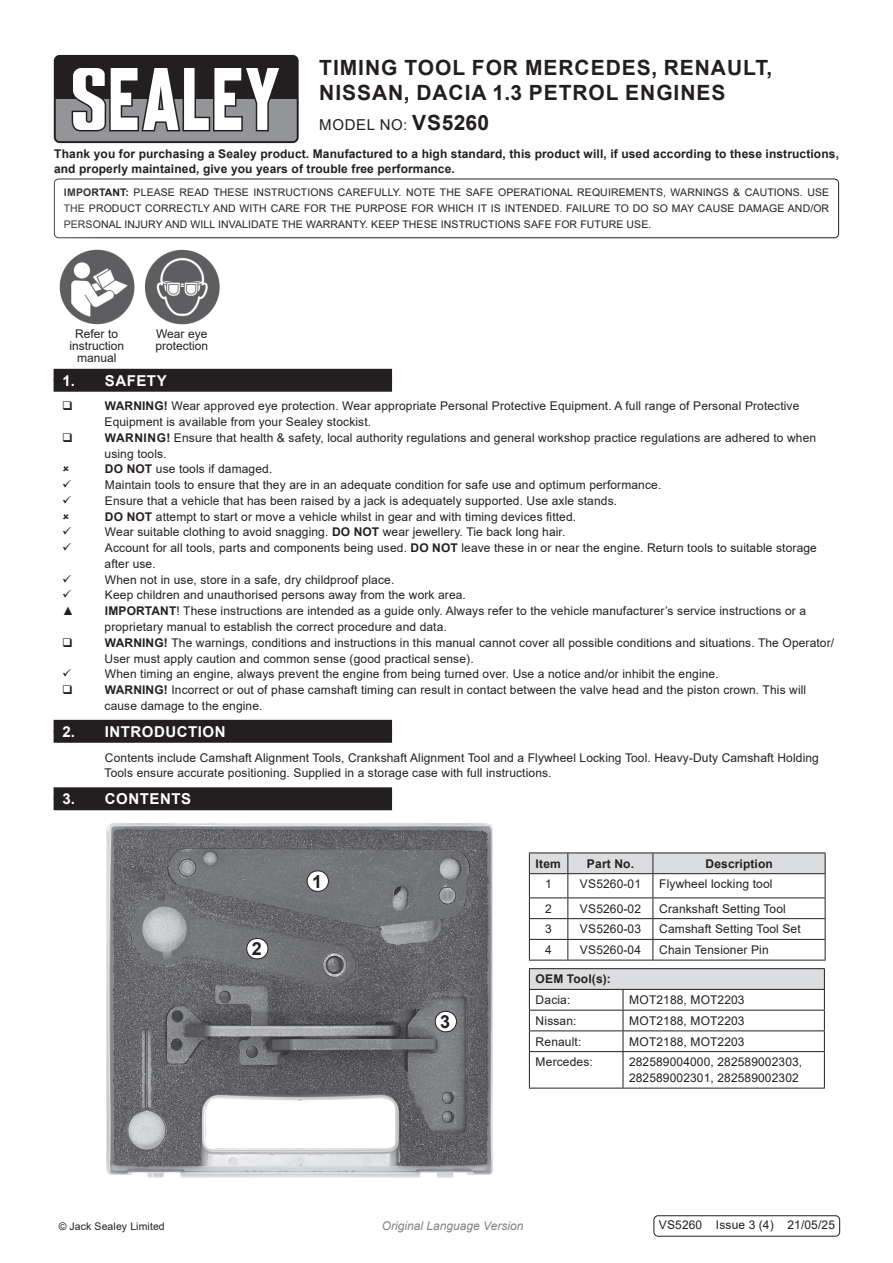
<style>
.page{position:relative;width:893px;height:1263px;background:#fff}
.page>*{position:absolute;margin:0;border:0;box-sizing:border-box;transform-origin:0 0}
.Product_Description{font:700 21px/25.2px "Arial";letter-spacing:.045em;color:#231f20}
.Body{font:700 18px "Arial";color:#231f20}
.t1{font:700 15px "Arial";letter-spacing:.035em;color:#fff}
.Product_Description-2{font:15px "Arial";letter-spacing:.045em;color:#231f20}
.Body__Tabbed{font:12px/15.8px "Arial";letter-spacing:.01em;color:#231f20}
.Body-2{font:12px/15.8px "Arial";letter-spacing:.01em;color:#231f20}
.Body-3{font:700 12px/15.8px "Arial";letter-spacing:.01em;color:#231f20}
.t2{font:italic 12px "Arial";color:#808285}
.Body__Footer{font:12px "Arial";letter-spacing:.01em;color:#231f20}
.Body__Justified__7pt{font:10.5px/15.8px "Arial";letter-spacing:.01em;color:#231f20;text-align:justify}
.s1{font-weight:700;font-size:21px}
.s2{font-weight:700}
</style>
<div class="page">
<div style="left:54px;top:380px;width:338px;height:12px;background:#231f20"></div>
<div style="left:54px;top:369px;width:338px;height:12px;background:#231f20"></div>
<div style="left:54px;top:731px;width:338px;height:12px;background:#231f20"></div>
<div style="left:54px;top:720px;width:338px;height:12px;background:#231f20"></div>
<div style="left:54px;top:798px;width:338px;height:12px;background:#231f20"></div>
<div style="left:54px;top:787px;width:338px;height:12px;background:#231f20"></div>
<img style="left:106px;top:823px;width:387px;height:354px">
<div style="left:54px;top:179px;width:785px;height:59px;border:1px solid #231f20;border-radius:4px"></div>
<img style="left:59px;top:249px;width:161px;height:76px">
<svg style="left:53px;top:54px;width:246px;height:90px"></svg>
<hr style="left:529px;top:852px;width:39px;height:1px;background:#231f20">
<hr style="left:568px;top:852px;width:85px;height:1px;background:#231f20">
<hr style="left:653px;top:852px;width:172px;height:1px;background:#231f20">
<svg style="left:529px;top:853px;width:297px;height:107px"></svg>
<hr style="left:529px;top:960px;width:39px;height:1px;background:#231f20">
<hr style="left:568px;top:960px;width:85px;height:1px;background:#231f20">
<hr style="left:653px;top:960px;width:172px;height:1px;background:#231f20">
<div style="left:307px;top:871px;width:21px;height:20px;background:#fff;border-radius:10px"></div>
<div style="left:307px;top:870px;width:22px;height:22px;border:1px solid #231f20;border-radius:10px"></div>
<div style="left:247px;top:938px;width:21px;height:21px;background:#fff;border-radius:10px"></div>
<div style="left:246px;top:938px;width:22px;height:21px;border:1px solid #231f20;border-radius:10px"></div>
<div style="left:435px;top:1011px;width:21px;height:21px;background:#fff;border-radius:10px"></div>
<div style="left:435px;top:1011px;width:22px;height:21px;border:1px solid #231f20;border-radius:10px"></div>
<div style="left:529px;top:969px;width:295px;height:20px;background:#dcdddf"></div>
<hr style="left:529px;top:968px;width:94px;height:1px;background:#231f20">
<hr style="left:623px;top:968px;width:202px;height:1px;background:#231f20">
<hr style="left:529px;top:989px;width:94px;height:1px;background:#231f20">
<hr style="left:623px;top:989px;width:202px;height:1px;background:#231f20">
<hr style="left:529px;top:1010px;width:94px;height:1px;background:#231f20">
<hr style="left:623px;top:1010px;width:202px;height:1px;background:#231f20">
<hr style="left:529px;top:1030px;width:94px;height:1px;background:#231f20">
<svg style="left:529px;top:969px;width:1px;height:82px"></svg>
<hr style="left:623px;top:1030px;width:202px;height:1px;background:#231f20">
<svg style="left:623px;top:990px;width:1px;height:61px"></svg>
<svg style="left:824px;top:969px;width:1px;height:82px"></svg>
<hr style="left:529px;top:1051px;width:94px;height:1px;background:#231f20">
<hr style="left:529px;top:1052px;width:1px;height:36px;background:#231f20">
<hr style="left:623px;top:1051px;width:202px;height:1px;background:#231f20">
<hr style="left:623px;top:1052px;width:1px;height:36px;background:#231f20">
<hr style="left:824px;top:1052px;width:1px;height:36px;background:#231f20">
<hr style="left:529px;top:1088px;width:94px;height:1px;background:#231f20">
<hr style="left:623px;top:1088px;width:202px;height:1px;background:#231f20">
<div style="left:653px;top:1215px;width:187px;height:21px;border:1px solid #231f20;border-radius:4px"></div>
<p class="Product_Description" style="left:319px;top:55px;width:455px">TIMING TOOL FOR MERCEDES, RENAULT,<br>NISSAN, DACIA 1.3 PETROL ENGINES</p>
<p class="Product_Description-2" style="left:319px;top:114px;width:171px">MODEL NO: <span class="s1">VS5260</span></p>
<p class="Body-3" style="left:54px;top:146px;width:786px">Thank you for purchasing a Sealey product. Manufactured to a high standard, this product will, if used according to these instructions, and properly maintained, give you years of trouble free performance.</p>
<p class="Body__Justified__7pt" style="left:64px;top:184px;width:767px"><span class="s2">IMPORTANT:</span> PLEASE READ THESE INSTRUCTIONS CAREFULLY. NOTE THE SAFE OPERATIONAL REQUIREMENTS, WARNINGS &amp; CAUTIONS. USE THE PRODUCT CORRECTLY AND WITH CARE FOR THE PURPOSE FOR WHICH IT IS INTENDED. FAILURE TO DO SO MAY CAUSE DAMAGE AND/OR PERSONAL INJURY AND WILL INVALIDATE THE WARRANTY. KEEP THESE INSTRUCTIONS SAFE FOR FUTURE USE.</p>
<p class="Body__Tabbed" style="left:69px;top:328px;width:56px;line-height:12px;text-align:center">Refer to instruction</p>
<p class="Body__Tabbed" style="left:77px;top:350px;width:41px">manual</p>
<p class="Body__Tabbed" style="left:155px;top:328px;width:54px;line-height:12px">Wear eye protection</p>
<p class="t1" style="left:62px;top:370px;width:106px">1. SAFETY</p>
<p class="Body__Tabbed" style="left:105px;top:398px;width:696px"><span class="s2">WARNING!</span> Wear approved eye protection. Wear appropriate Personal Protective Equipment. A full range of Personal Protective<br>Equipment is available from your Sealey stockist.</p>
<p class="Body__Tabbed" style="left:105px;top:430px;width:713px"><span class="s2">WARNING!</span> Ensure that health &amp; safety, local authority regulations and general workshop practice regulations are adhered to when using tools.</p>
<p class="Body__Tabbed" style="left:105px;top:461px;width:169px"><span class="s2">DO NOT</span> use tools if damaged.</p>
<p class="Body__Tabbed" style="left:105px;top:477px;width:558px">Maintain tools to ensure that they are in an adequate condition for safe use and optimum performance.</p>
<p class="Body__Tabbed" style="left:105px;top:493px;width:514px">Ensure that a vehicle that has been raised by a jack is adequately supported. Use axle stands.</p>
<p class="Body__Tabbed" style="left:105px;top:509px;width:473px"><span class="s2">DO NOT</span> attempt to start or move a vehicle whilst in gear and with timing devices fitted.</p>
<p class="Body__Tabbed" style="left:105px;top:524px;width:462px">Wear suitable clothing to avoid snagging. <span class="s2">DO NOT</span> wear jewellery. Tie back long hair.</p>
<p class="Body__Tabbed" style="left:105px;top:540px;width:714px">Account for all tools, parts and components being used. <span class="s2">DO NOT</span> leave these in or near the engine. Return tools to suitable storage after use.</p>
<p class="Body__Tabbed" style="left:105px;top:572px;width:291px">When not in use, store in a safe, dry childproof place.</p>
<p class="Body__Tabbed" style="left:105px;top:587px;width:363px">Keep children and unauthorised persons away from the work area.</p>
<p class="Body__Tabbed" style="left:62px;top:603px;width:13px">▲</p>
<p class="Body__Tabbed" style="left:105px;top:603px;width:703px"><span class="s2">IMPORTANT</span>! These instructions are intended as a guide only. Always refer to the vehicle manufacturer’s service instructions or a proprietary manual to establish the correct procedure and data.</p>
<p class="Body__Tabbed" style="left:105px;top:635px;width:731px"><span class="s2">WARNING!</span> The warnings, conditions and instructions in this manual cannot cover all possible conditions and situations. The Operator/<br>User must apply caution and common sense (good practical sense).</p>
<p class="Body__Tabbed" style="left:105px;top:666px;width:615px">When timing an engine, always prevent the engine from being turned over. Use a notice and/or inhibit the engine.</p>
<p class="Body__Tabbed" style="left:105px;top:682px;width:703px"><span class="s2">WARNING!</span> Incorrect or out of phase camshaft timing can result in contact between the valve head and the piston crown. This will cause damage to the engine.</p>
<p class="t1" style="left:62px;top:721px;width:165px">2. INTRODUCTION</p>
<p class="Body__Tabbed" style="left:105px;top:749px;width:716px">Contents include Camshaft Alignment Tools, Crankshaft Alignment Tool and a Flywheel Locking Tool. Heavy-Duty Camshaft Holding<br>Tools ensure accurate positioning. Supplied in a storage case with full instructions.</p>
<p class="t1" style="left:62px;top:788px;width:130px">3. CONTENTS</p>
<p class="Body" style="left:252px;top:936px;width:12px">2</p>
<p class="Body" style="left:312px;top:869px;width:12px">1</p>
<p class="Body" style="left:440px;top:1009px;width:12px">3</p>
<p class="Body-3" style="left:536px;top:856px;width:27px">Item</p>
<p class="Body-3" style="left:587px;top:856px;width:49px">Part No.</p>
<p class="Body-3" style="left:705px;top:856px;width:69px">Description</p>
<p class="Body-2" style="left:545px;top:876px;width:8px">1</p>
<p class="Body-2" style="left:580px;top:876px;width:63px">VS5260-01</p>
<p class="Body-2" style="left:659px;top:876px;width:115px">Flywheel locking tool</p>
<p class="Body-2" style="left:545px;top:900px;width:8px">2</p>
<p class="Body-2" style="left:580px;top:900px;width:63px">VS5260-02</p>
<p class="Body-2" style="left:659px;top:900px;width:128px">Crankshaft Setting Tool</p>
<p class="Body-2" style="left:545px;top:921px;width:8px">3</p>
<p class="Body-2" style="left:580px;top:921px;width:63px">VS5260-03</p>
<p class="Body-2" style="left:659px;top:921px;width:143px">Camshaft Setting Tool Set</p>
<p class="Body-2" style="left:545px;top:942px;width:8px">4</p>
<p class="Body-2" style="left:580px;top:942px;width:63px">VS5260-04</p>
<p class="Body-2" style="left:659px;top:942px;width:111px">Chain Tensioner Pin</p>
<p class="Body-3" style="left:536px;top:971px;width:77px">OEM Tool(s):</p>
<p class="Body-2" style="left:536px;top:992px;width:36px">Dacia:</p>
<p class="Body-2" style="left:629px;top:992px;width:117px">MOT2188, MOT2203</p>
<p class="Body-2" style="left:536px;top:1013px;width:42px">Nissan:</p>
<p class="Body-2" style="left:629px;top:1013px;width:117px">MOT2188, MOT2203</p>
<p class="Body-2" style="left:536px;top:1033px;width:47px">Renault:</p>
<p class="Body-2" style="left:629px;top:1033px;width:117px">MOT2188, MOT2203</p>
<p class="Body-2" style="left:536px;top:1054px;width:59px">Mercedes:</p>
<p class="Body-2" style="left:629px;top:1054px;width:175px">282589004000, 282589002303,<br>282589002301, 282589002302</p>
<p class="Body__Justified__7pt" style="left:59px;top:1218px;width:108px">© Jack Sealey Limited</p>
<p class="t2" style="left:382px;top:1218px;width:143px">Original Language Version</p>
<p class="Body__Footer" style="left:659px;top:1216px;width:178px">VS5260 Issue 3 (4) 21/05/25</p>
</div>
